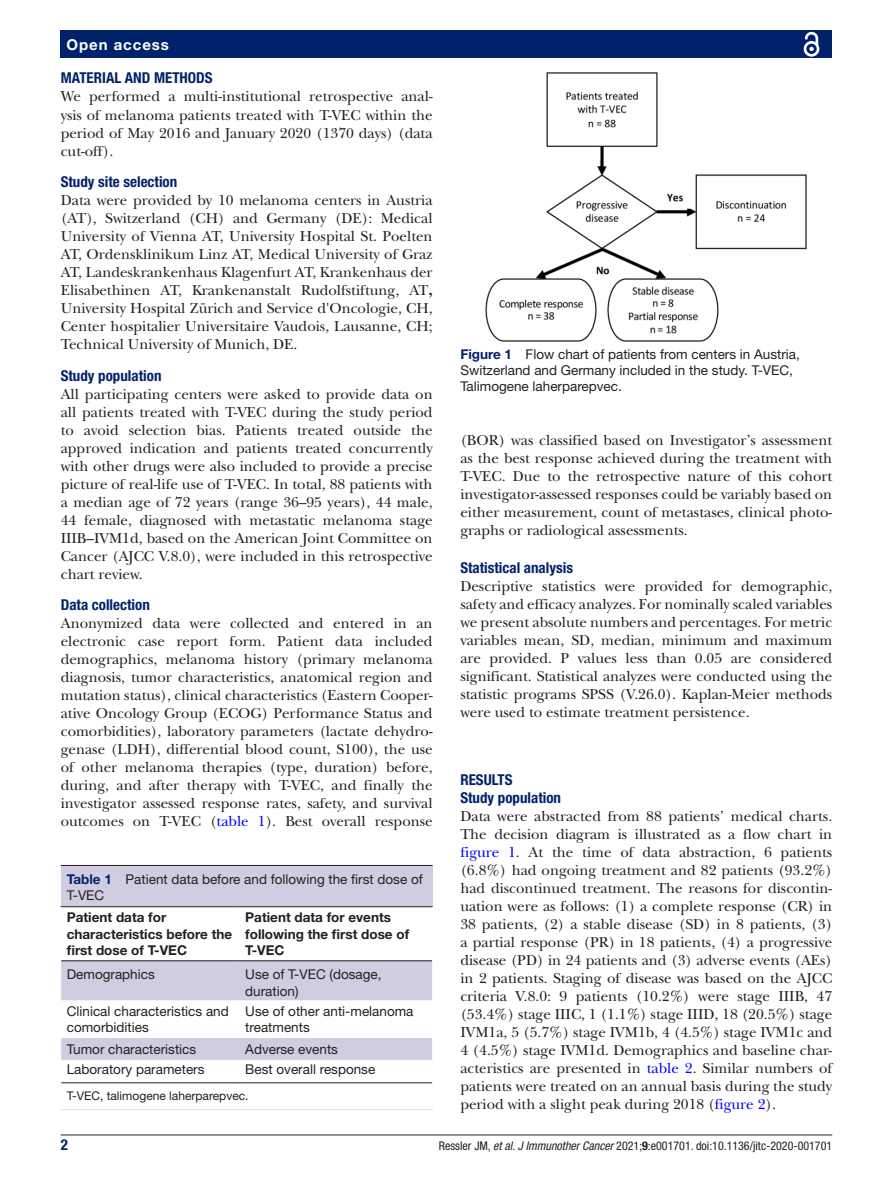
<style>
.page{position:relative;width:893px;height:1191px;background:#fff}
.page>*{position:absolute;margin:0;border:0;box-sizing:border-box;transform-origin:0 0}
.t1{font:15px/18px "New Baskerville";color:#231f20;text-align:justify}
.t2{font:700 condensed 15px/18px "Helvetica Neue LT Std";color:#00226b}
.t3{font:700 15px "Helvetica Neue LT Std";letter-spacing:.065em;color:#fff}
.t4{font:13.5px/16.2px "Helvetica Neue LT Std";color:#231f20}
.t5{font:700 13.5px/16.2px "Helvetica Neue LT Std";color:#231f20}
.t6{font:condensed 12px "Helvetica Neue LT Std";color:#231f20}
.t7{font:12px "Helvetica Neue LT Std";color:#231f20}
.s1{font-weight:700}
.s2{color:#00f}
.s3{font-weight:700;color:#00226b}
.s4{font-style:italic}
</style>
<div class="page">
<hr style="left:61px;top:1134px;width:771px;height:1px;background:#231f20">
<div style="left:61px;top:31px;width:771px;height:27px;background:#00226b"></div>
<svg style="left:803px;top:31px;width:17px;height:26px"></svg>
<div style="left:61px;top:866px;width:372px;height:243px;background:#d0cde0"></div>
<hr style="left:61px;top:865px;width:372px;height:1px;background:#231f20">
<div style="left:61px;top:907px;width:371px;height:53px;background:#fff"></div>
<hr style="left:61px;top:906px;width:178px;height:1px;background:#231f20">
<hr style="left:239px;top:906px;width:194px;height:1px;background:#231f20">
<hr style="left:432px;top:907px;width:1px;height:53px;background:#fff">
<svg style="left:61px;top:960px;width:372px;height:149px"></svg>
<hr style="left:67px;top:1099px;width:366px;height:2px;background:#fff">
<img style="left:486px;top:73px;width:321px;height:268px">
<p class="t3" style="left:66px;top:35px;width:104px">Open access</p>
<p class="t2" style="left:61px;top:69px;width:153px">MATERIAL AND METHODS</p>
<p class="t1" style="left:61px;top:88px;width:373px">We performed a multi-institutional retrospective anal&shy;ysis of melanoma patients treated with T-VEC within the period of May 2016 and January 2020 (1370 days) (data cut-off).</p>
<p class="t2" style="left:61px;top:172px;width:118px">Study site selection</p>
<p class="t1" style="left:61px;top:191px;width:373px">Data were provided by 10 melanoma centers in Austria (AT), Switzerland (CH) and Germany (DE): Medical University of Vienna AT, University Hospital St. Poelten AT, Ordensklinikum Linz AT, Medical University of Graz AT, Landeskrankenhaus Klagenfurt AT, Krankenhaus der Elisabethinen AT, Krankenanstalt Rudolfstiftung, AT<span class="s1">, </span>University Hospital Zürich and Service d'Oncologie, CH, Center hospitalier Universitaire Vaudois, Lausanne, CH; Technical University of Munich, DE.</p>
<p class="t2" style="left:61px;top:366px;width:102px">Study population</p>
<p class="t1" style="left:61px;top:385px;width:373px">All participating centers were asked to provide data on all patients treated with T-VEC during the study period to avoid selection bias. Patients treated outside the approved indication and patients treated concurrently with other drugs were also included to provide a precise picture of real-life use of T-VEC. In total, 88 patients with a median age of 72 years (range 36–95 years), 44 male, 44 female, diagnosed with metastatic melanoma stage IIIB–IVM1d, based on the American Joint Committee on Cancer (AJCC V.8.0), were included in this retrospective chart review.</p>
<p class="t2" style="left:61px;top:595px;width:91px">Data collection</p>
<p class="t1" style="left:61px;top:614px;width:373px">Anonymized data were collected and entered in an electronic case report form. Patient data included demographics, melanoma history (primary melanoma diagnosis, tumor characteristics, anatomical region and mutation status), clinical characteristics (Eastern Cooper&shy;ative Oncology Group (ECOG) Performance Status and comorbidities), laboratory parameters (lactate dehydro&shy;genase (LDH), differential blood count, S100), the use of other melanoma therapies (type, duration) before, during, and after therapy with T-VEC, and finally the investigator assessed response rates, safety, and survival outcomes on T-VEC (<span class="s2">table 1</span>). Best overall response</p>
<p class="t4" style="left:67px;top:870px;width:358px"><span class="s3">Table 1</span> Patient data before and following the first dose of<br>T-VEC</p>
<p class="t5" style="left:67px;top:909px;width:167px">Patient data for characteristics before the first dose of T-VEC</p>
<p class="t5" style="left:245px;top:909px;width:165px">Patient data for events following the first dose of<br>T-VEC</p>
<p class="t4" style="left:67px;top:966px;width:90px">Demographics</p>
<p class="t4" style="left:245px;top:966px;width:138px">Use of T-VEC (dosage, duration)</p>
<p class="t4" style="left:67px;top:1002px;width:164px">Clinical characteristics and comorbidities</p>
<p class="t4" style="left:245px;top:1002px;width:170px">Use of other anti-melanoma treatments</p>
<p class="t4" style="left:67px;top:1040px;width:131px">Tumor characteristics</p>
<p class="t4" style="left:245px;top:1040px;width:94px">Adverse events</p>
<p class="t4" style="left:67px;top:1060px;width:139px">Laboratory parameters</p>
<p class="t4" style="left:245px;top:1060px;width:132px">Best overall response</p>
<p class="t7" style="left:67px;top:1089px;width:183px">T-VEC, talimogene laherparepvec.</p>
<p class="t4" style="left:460px;top:346px;width:341px"><span class="s3">Figure 1</span> Flow chart of patients from centers in Austria,<br>Switzerland and Germany included in the study. T-VEC,<br>Talimogene laherparepvec.</p>
<p class="t1" style="left:460px;top:431px;width:373px">(BOR) was classified based on Investigator’s assessment as the best response achieved during the treatment with T-VEC. Due to the retrospective nature of this cohort investigator-assessed responses could be variably based on either measurement, count of metastases, clinical photo&shy;graphs or radiological assessments.</p>
<p class="t2" style="left:460px;top:559px;width:114px">Statistical analysis</p>
<p class="t1" style="left:460px;top:577px;width:373px">Descriptive statistics were provided for demographic, safety and efficacy analyzes. For nominally scaled variables we present absolute numbers and percentages. For metric variables mean, SD, median, minimum and maximum are provided. P values less than 0.05 are considered significant. Statistical analyzes were conducted using the statistic programs SPSS (V.26.0). Kaplan-Meier methods were used to estimate treatment persistence.</p>
<p class="t2" style="left:460px;top:770px;width:102px">RESULTS<br>Study population</p>
<p class="t1" style="left:460px;top:807px;width:373px">Data were abstracted from 88 patients’ medical charts.<br>The decision diagram is illustrated as a flow chart in <span class="s2">figure 1</span>. At the time of data abstraction, 6 patients (6.8%) had ongoing treatment and 82 patients (93.2%) had discontinued treatment. The reasons for discontin&shy;uation were as follows: (1) a complete response (CR) in 38 patients, (2) a stable disease (SD) in 8 patients, (3) a partial response (PR) in 18 patients, (4) a progressive disease (PD) in 24 patients and (3) adverse events (AEs) in 2 patients. Staging of disease was based on the AJCC criteria V.8.0: 9 patients (10.2%) were stage IIIB, 47 (53.4%) stage IIIC, 1 (1.1%) stage IIID, 18 (20.5%) stage IVM1a, 5 (5.7%) stage IVM1b, 4 (4.5%) stage IVM1c and 4 (4.5%) stage IVM1d. Demographics and baseline char&shy;acteristics are presented in <span class="s2">table 2</span>. Similar numbers of patients were treated on an annual basis during the study period with a slight peak during 2018 (<span class="s2">figure 2</span>).</p>
<p class="t2" style="left:61px;top:1135px;width:9px">2</p>
<p class="t6" style="left:439px;top:1138px;width:395px">Ressler JM, <span class="s4">et al</span>. <span class="s4">J Immunother Cancer</span> 2021;<span class="s1">9</span>:e001701. doi:10.1136/jitc-2020-001701</p>
</div>
